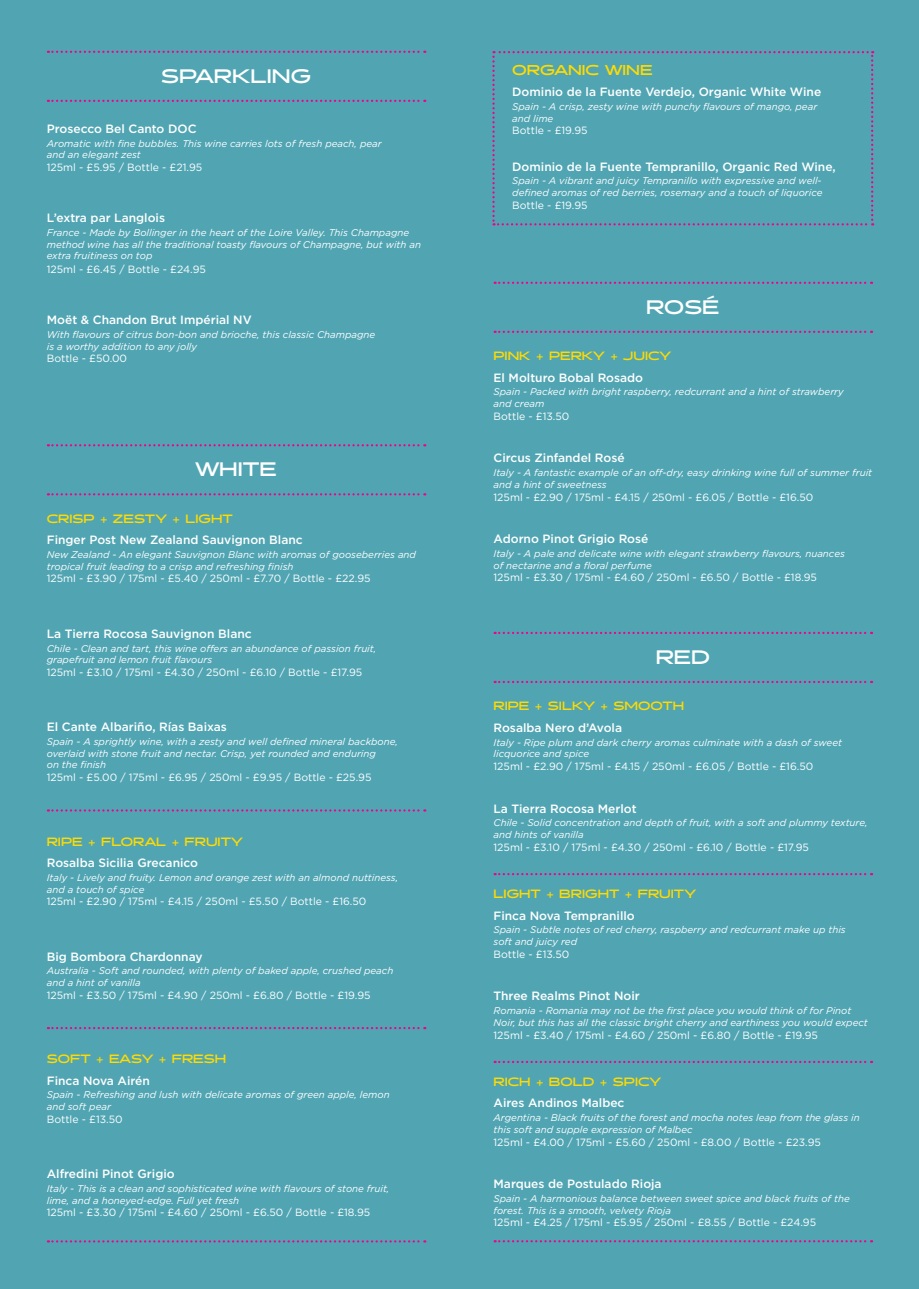
<style>
.page{position:relative;width:919px;height:1289px;background:#fff}
.page>*{position:absolute;margin:0;border:0;box-sizing:border-box;transform-origin:0 0}
.Heading{font:700 19.5px "Halogen";color:#fff}
.Name{font:700 14.25px "Halogen";color:#ffdb01}
.Name-2{font:500 12px "Gotham";color:#fff}
.Sub_Heading{font:700 12px "Halogen";color:#ffdb01}
.Price{font:10.5px "Gotham";color:#fff}
.Name-3{font:10.5px "Gotham";color:#fff}
.Description{font:italic 9.75px/11.7px "Gotham";color:#fff}
</style>
<div class="page">
<div style="left:0;top:0;width:918px;height:1288px;background:#51a5b3"></div>
<svg style="left:492px;top:51px;width:381px;height:174px"></svg>
<svg style="left:48px;top:444px;width:377px;height:2px"></svg>
<svg style="left:48px;top:493px;width:377px;height:2px"></svg>
<svg style="left:48px;top:809px;width:377px;height:2px"></svg>
<svg style="left:48px;top:1027px;width:377px;height:2px"></svg>
<svg style="left:48px;top:1240px;width:377px;height:2px"></svg>
<svg style="left:48px;top:51px;width:377px;height:2px"></svg>
<svg style="left:48px;top:100px;width:377px;height:2px"></svg>
<svg style="left:494px;top:282px;width:378px;height:2px"></svg>
<svg style="left:494px;top:331px;width:378px;height:2px"></svg>
<svg style="left:494px;top:631px;width:378px;height:3px"></svg>
<svg style="left:494px;top:680px;width:378px;height:3px"></svg>
<svg style="left:494px;top:873px;width:378px;height:2px"></svg>
<svg style="left:494px;top:1060px;width:378px;height:3px"></svg>
<svg style="left:494px;top:1240px;width:378px;height:2px"></svg>
<p class="Heading" style="left:161px;top:64px;width:151px">SPARKLING</p>
<p class="Name-2" style="left:47px;top:121px;width:151px">Prosecco Bel Canto DOC</p>
<p class="Description" style="left:47px;top:137px;width:336px">Aromatic with fine bubbles. This wine carries lots of fresh peach, pear</p>
<p class="Description" style="left:47px;top:149px;width:95px">and an elegant zest</p>
<p class="Price" style="left:47px;top:160px;width:157px">125ml - £5.95 / Bottle - £21.95</p>
<p class="Name-2" style="left:47px;top:210px;width:120px">L’extra par Langlois</p>
<p class="Description" style="left:47px;top:226px;width:375px">France - Made by Bollinger in the heart of the Loire Valley. This Champagne method wine has all the traditional toasty flavours of Champagne, but with an extra fruitiness on top</p>
<p class="Price" style="left:47px;top:262px;width:161px">125ml - £6.45 / Bottle - £24.95</p>
<p class="Name-2" style="left:47px;top:312px;width:206px">Moët &amp; Chandon Brut Impérial NV</p>
<p class="Description" style="left:47px;top:328px;width:330px">With flavours of citrus bon-bon and brioche, this classic Champagne is a worthy addition to any jolly</p>
<p class="Price" style="left:47px;top:352px;width:82px">Bottle - £50.00</p>
<p class="Heading" style="left:195px;top:457px;width:83px">WHITE</p>
<p class="Sub_Heading" style="left:47px;top:511px;width:187px">CRISP + ZESTY + LIGHT</p>
<p class="Name-2" style="left:47px;top:532px;width:257px">Finger Post New Zealand Sauvignon Blanc</p>
<p class="Description" style="left:47px;top:548px;width:370px">New Zealand - An elegant Sauvignon Blanc with aromas of gooseberries and tropical fruit leading to a crisp and refreshing finish</p>
<p class="Name-3" style="left:47px;top:572px;width:325px">125ml - £3.90 / 175ml - £5.40 / 250ml - £7.70 / Bottle - £22.95</p>
<p class="Name-2" style="left:47px;top:625px;width:206px">La Tierra Rocosa Sauvignon Blanc</p>
<p class="Description" style="left:47px;top:642px;width:331px">Chile - Clean and tart, this wine offers an abundance of passion fruit, grapefruit and lemon fruit flavours</p>
<p class="Price" style="left:47px;top:665px;width:317px">125ml - £3.10 / 175ml - £4.30 / 250ml - £6.10 / Bottle - £17.95</p>
<p class="Name-2" style="left:47px;top:719px;width:182px">El Cante Albariño, Rías Baixas</p>
<p class="Description" style="left:47px;top:735px;width:352px">Spain - A sprightly wine, with a zesty and well defined mineral backbone,</p>
<p class="Description" style="left:47px;top:747px;width:330px">overlaid with stone fruit and nectar. Crisp, yet rounded and enduring on the finish</p>
<p class="Price" style="left:47px;top:770px;width:326px">125ml - £5.00 / 175ml - £6.95 / 250ml - £9.95 / Bottle - £25.95</p>
<p class="Sub_Heading" style="left:47px;top:834px;width:197px">RIPE + FLORAL + FRUITY</p>
<p class="Name-2" style="left:47px;top:854px;width:153px">Rosalba Sicilia Grecanico</p>
<p class="Description" style="left:47px;top:871px;width:353px">Italy - Lively and fruity. Lemon and orange zest with an almond nuttiness, and a touch of spice</p>
<p class="Price" style="left:47px;top:894px;width:321px">125ml - £2.90 / 175ml - £4.15 / 250ml - £5.50 / Bottle - £16.50</p>
<p class="Name-2" style="left:47px;top:948px;width:157px">Big Bombora Chardonnay</p>
<p class="Description" style="left:47px;top:964px;width:348px">Australia - Soft and rounded, with plenty of baked apple, crushed peach and a hint of vanilla</p>
<p class="Price" style="left:47px;top:988px;width:325px">125ml - £3.50 / 175ml - £4.90 / 250ml - £6.80 / Bottle - £19.95</p>
<p class="Sub_Heading" style="left:47px;top:1051px;width:181px">SOFT + EASY + FRESH</p>
<p class="Name-2" style="left:47px;top:1072px;width:105px">Finca Nova Airén</p>
<p class="Description" style="left:47px;top:1088px;width:344px">Spain - Refreshing and lush with delicate aromas of green apple, lemon and soft pear</p>
<p class="Price" style="left:47px;top:1112px;width:77px">Bottle - £13.50</p>
<p class="Name-2" style="left:47px;top:1165px;width:129px">Alfredini Pinot Grigio</p>
<p class="Description" style="left:47px;top:1182px;width:344px">Italy - This is a clean and sophisticated wine with flavours of stone fruit, lime, and a honeyed-edge. Full yet fresh</p>
<p class="Price" style="left:47px;top:1205px;width:325px">125ml - £3.30 / 175ml - £4.60 / 250ml - £6.50 / Bottle - £18.95</p>
<p class="Name" style="left:512px;top:61px;width:142px">ORGANIC WINE</p>
<p class="Name-2" style="left:512px;top:84px;width:310px">Dominio de la Fuente Verdejo, Organic White Wine</p>
<p class="Description" style="left:512px;top:100px;width:306px">Spain - A crisp, zesty wine with punchy flavours of mango, pear and lime</p>
<p class="Price" style="left:512px;top:124px;width:77px">Bottle - £19.95</p>
<p class="Name-2" style="left:512px;top:158px;width:325px">Dominio de la Fuente Tempranillo, Organic Red Wine,</p>
<p class="Description" style="left:512px;top:175px;width:312px">Spain - A vibrant and juicy Tempranillo with expressive and well&shy;defined aromas of red berries, rosemary and a touch of liquorice</p>
<p class="Price" style="left:512px;top:198px;width:77px">Bottle - £19.95</p>
<p class="Heading" style="left:646px;top:295px;width:75px">ROSÉ</p>
<p class="Sub_Heading" style="left:493px;top:349px;width:179px">PINK + PERKY + JUICY</p>
<p class="Name-2" style="left:493px;top:369px;width:151px">El Molturo Bobal Rosado</p>
<p class="Description" style="left:493px;top:386px;width:352px">Spain - Packed with bright raspberry, redcurrant and a hint of strawberry and cream</p>
<p class="Price" style="left:493px;top:409px;width:77px">Bottle - £13.50</p>
<p class="Name-2" style="left:493px;top:450px;width:133px">Circus Zinfandel Rosé</p>
<p class="Description" style="left:493px;top:467px;width:380px">Italy - A fantastic example of an off-dry, easy drinking wine full of summer fruit</p>
<p class="Description" style="left:493px;top:478px;width:115px">and a hint of sweetness</p>
<p class="Price" style="left:493px;top:490px;width:321px">125ml - £2.90 / 175ml - £4.15 / 250ml - £6.05 / Bottle - £16.50</p>
<p class="Name-2" style="left:493px;top:531px;width:156px">Adorno Pinot Grigio Rosé</p>
<p class="Description" style="left:493px;top:547px;width:353px">Italy - A pale and delicate wine with elegant strawberry flavours, nuances of nectarine and a floral perfume</p>
<p class="Price" style="left:493px;top:571px;width:325px">125ml - £3.30 / 175ml - £4.60 / 250ml - £6.50 / Bottle - £18.95</p>
<p class="Heading" style="left:655px;top:645px;width:56px">RED</p>
<p class="Sub_Heading" style="left:493px;top:698px;width:192px">RIPE + SILKY + SMOOTH</p>
<p class="Name-2" style="left:493px;top:719px;width:130px">Rosalba Nero d’Avola</p>
<p class="Description" style="left:493px;top:736px;width:350px">Italy - Ripe plum and dark cherry aromas culminate with a dash of sweet</p>
<p class="Description" style="left:493px;top:747px;width:97px">licquorice and spice</p>
<p class="Price" style="left:493px;top:759px;width:321px">125ml - £2.90 / 175ml - £4.15 / 250ml - £6.05 / Bottle - £16.50</p>
<p class="Name-2" style="left:493px;top:800px;width:145px">La Tierra Rocosa Merlot</p>
<p class="Description" style="left:493px;top:816px;width:375px">Chile - Solid concentration and depth of fruit, with a soft and plummy texture,</p>
<p class="Description" style="left:493px;top:828px;width:92px">and hints of vanilla</p>
<p class="Price" style="left:493px;top:840px;width:317px">125ml - £3.10 / 175ml - £4.30 / 250ml - £6.10 / Bottle - £17.95</p>
<p class="Sub_Heading" style="left:493px;top:886px;width:204px">LIGHT + BRIGHT + FRUITY</p>
<p class="Name-2" style="left:493px;top:907px;width:143px">Finca Nova Tempranillo</p>
<p class="Description" style="left:493px;top:923px;width:354px">Spain - Subtle notes of red cherry, raspberry and redcurrant make up this soft and juicy red</p>
<p class="Price" style="left:493px;top:947px;width:77px">Bottle - £13.50</p>
<p class="Name-2" style="left:493px;top:988px;width:148px">Three Realms Pinot Noir</p>
<p class="Description" style="left:493px;top:1004px;width:376px">Romania - Romania may not be the first place you would think of for Pinot<br>Noir, but this has all the classic bright cherry and earthiness you would expect</p>
<p class="Price" style="left:493px;top:1028px;width:326px">125ml - £3.40 / 175ml - £4.60 / 250ml - £6.80 / Bottle - £19.95</p>
<p class="Sub_Heading" style="left:493px;top:1074px;width:169px">RICH + BOLD + SPICY</p>
<p class="Name-2" style="left:493px;top:1095px;width:132px">Aires Andinos Malbec</p>
<p class="Description" style="left:493px;top:1111px;width:367px">Argentina - Black fruits of the forest and mocha notes leap from the glass in this soft and supple expression of Malbec</p>
<p class="Price" style="left:493px;top:1135px;width:329px">125ml - £4.00 / 175ml - £5.60 / 250ml - £8.00 / Bottle - £23.95</p>
<p class="Name-2" style="left:493px;top:1175px;width:170px">Marques de Postulado Rioja</p>
<p class="Description" style="left:493px;top:1192px;width:358px">Spain - A harmonious balance between sweet spice and black fruits of the forest. This is a smooth, velvety Rioja</p>
<p class="Price" style="left:493px;top:1215px;width:324px">125ml - £4.25 / 175ml - £5.95 / 250ml - £8.55 / Bottle - £24.95</p>
</div>
